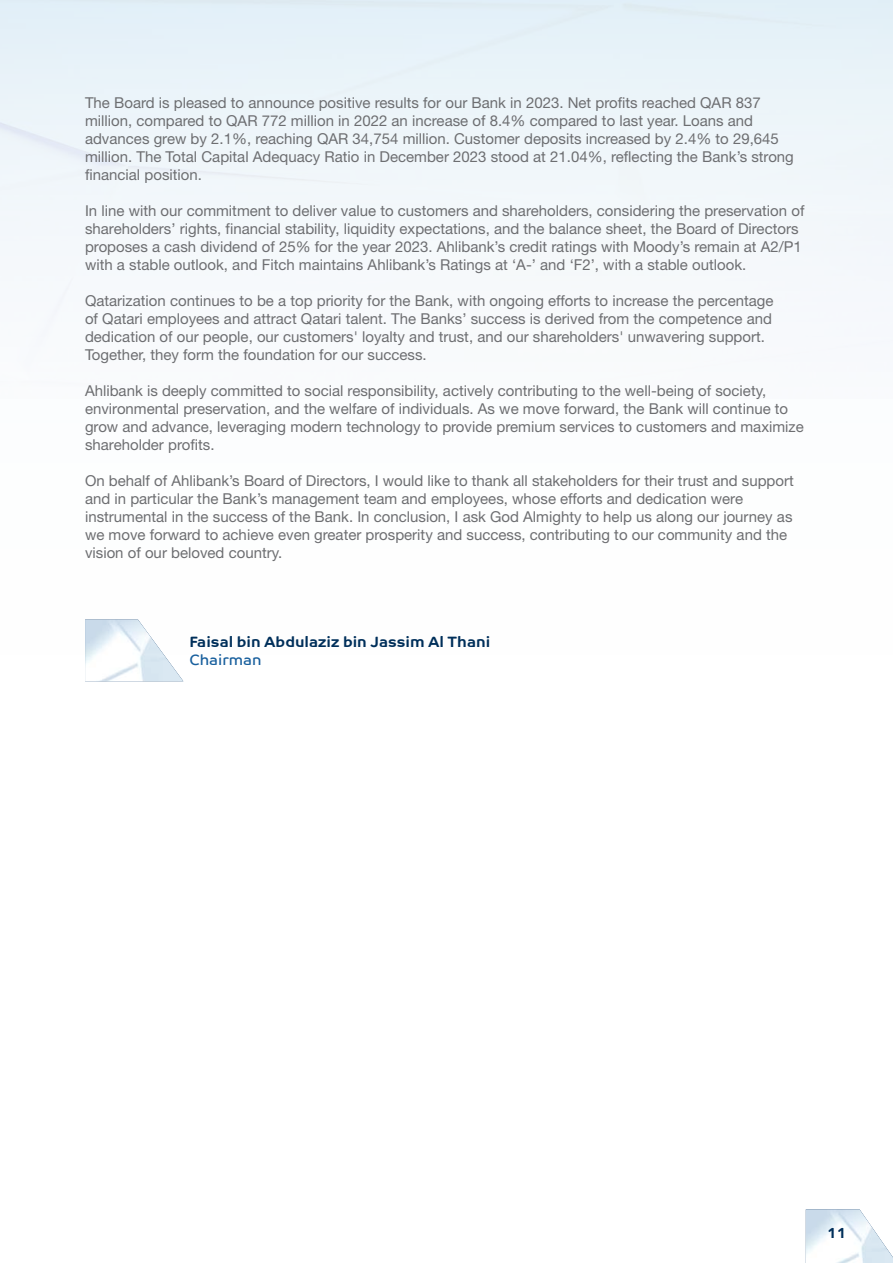
<style>
.page{position:relative;width:893px;height:1263px;background:#fff}
.page>*{position:absolute;margin:0;border:0;box-sizing:border-box;transform-origin:0 0}
.t1{font:15px/18px "Helvetica Neue LT Arabic";color:#6d6e71}
.t2{font:700 15px "Co Text Arabic";color:#002f5a}
.t3{font:15px "Co Text Arabic";color:#185f9d}
</style>
<div class="page">
<div style="left:0;top:0;width:893px;height:1170px;background:linear-gradient(to bottom,#eef5fa,#fff)"></div>
<svg style="left:85px;top:620px;width:98px;height:61px"></svg>
<svg style="left:806px;top:1209px;width:87px;height:54px"></svg>
<p class="t1" style="left:85px;top:94px;width:710px">The Board is pleased to announce positive results for our Bank in 2023. Net profits reached QAR 837 million, compared to QAR 772 million in 2022 an increase of 8.4% compared to last year. Loans and advances grew by 2.1%, reaching QAR 34,754 million. Customer deposits increased by 2.4% to 29,645 million. The Total Capital Adequacy Ratio in December 2023 stood at 21.04%, reflecting the Bank’s strong financial position.</p>
<p class="t1" style="left:85px;top:202px;width:721px">In line with our commitment to deliver value to customers and shareholders, considering the preservation of shareholders’ rights, financial stability, liquidity expectations, and the balance sheet, the Board of Directors proposes a cash dividend of 25% for the year 2023. Ahlibank’s credit ratings with Moody’s remain at A2/P1 with a stable outlook, and Fitch maintains Ahlibank’s Ratings at ‘A-’ and ‘F2’, with a stable outlook.</p>
<p class="t1" style="left:85px;top:292px;width:690px">Qatarization continues to be a top priority for the Bank, with ongoing efforts to increase the percentage of Qatari employees and attract Qatari talent. The Banks’ success is derived from the competence and dedication of our people, our customers' loyalty and trust, and our shareholders' unwavering support.<br>Together, they form the foundation for our success.</p>
<p class="t1" style="left:85px;top:382px;width:720px">Ahlibank is deeply committed to social responsibility, actively contributing to the well-being of society, environmental preservation, and the welfare of individuals. As we move forward, the Bank will continue to grow and advance, leveraging modern technology to provide premium services to customers and maximize shareholder profits.</p>
<p class="t1" style="left:85px;top:472px;width:710px">On behalf of Ahlibank’s Board of Directors, I would like to thank all stakeholders for their trust and support and in particular the Bank’s management team and employees, whose efforts and dedication were instrumental in the success of the Bank. In conclusion, I ask God Almighty to help us along our journey as we move forward to achieve even greater prosperity and success, contributing to our community and the vision of our beloved country.</p>
<p class="t2" style="left:189px;top:633px;width:302px">Faisal bin Abdulaziz bin Jassim Al Thani</p>
<p class="t3" style="left:189px;top:651px;width:74px">Chairman</p>
<p class="t2" style="left:827px;top:1224px;width:21px">11</p>
</div>
